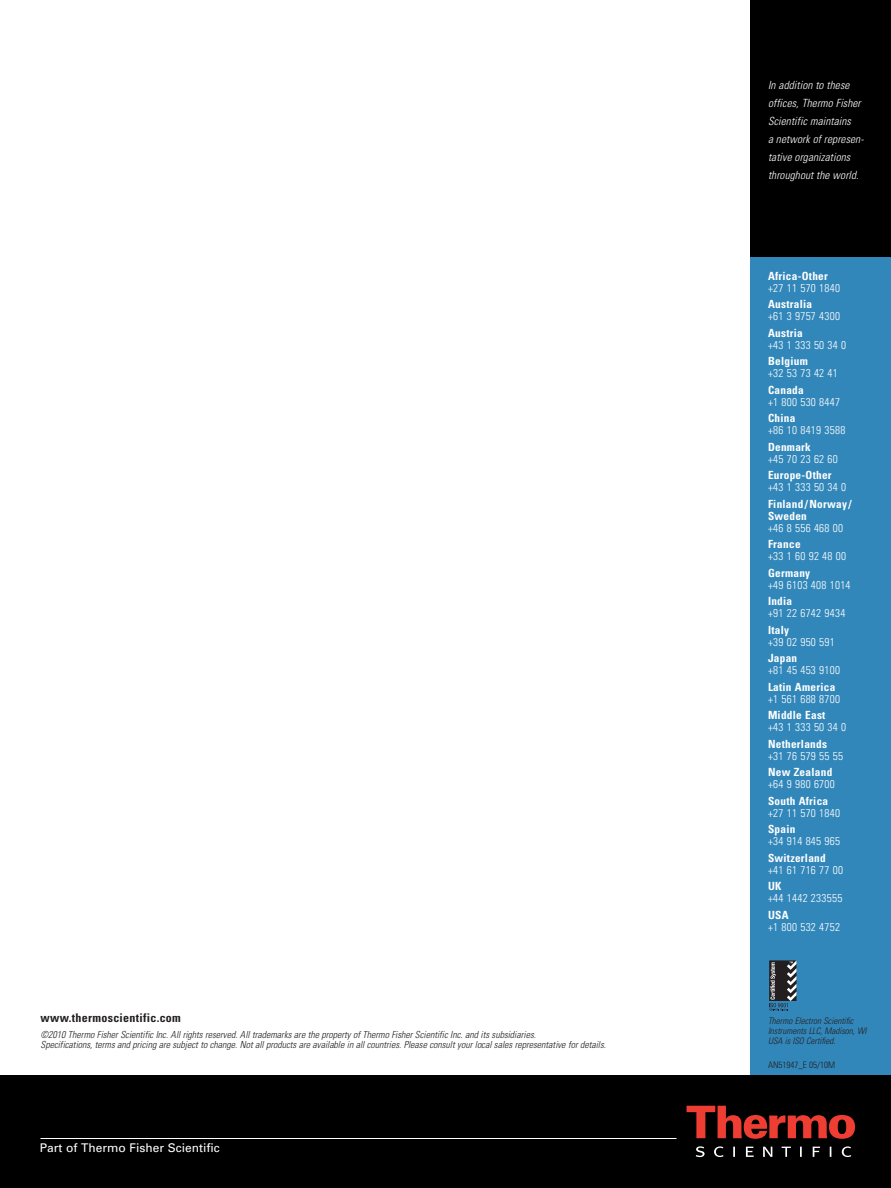
<style>
.page{position:relative;width:891px;height:1188px;background:#fff}
.page>*{position:absolute;margin:0;border:0;box-sizing:border-box;transform-origin:0 0}
.t1{font:12px "Univers";color:#fff}
.t2{font:700 condensed 12px "Univers";letter-spacing:.025em;color:#231f20}
.t3{font:300 condensed 11.25px "Univers";letter-spacing:.025em;color:#fff}
.t4{font:700 condensed 11.25px/12px "Univers";letter-spacing:.025em;color:#fff}
.t5{font:italic 300 condensed 11.25px/18px "Univers";color:#fff}
.t6{font:italic 300 condensed 9.75px/10.2px "Univers";color:#231f20}
.t7{font:italic 300 condensed 9px/9.8px "Univers";color:#231f20}
.t8{font:300 condensed 9px "Univers";color:#231f20}
</style>
<div class="page">
<div style="left:750px;top:257px;width:141px;height:931px;background:#3287ba"></div>
<div style="left:0;top:1076px;width:891px;height:112px;background:#000001"></div>
<div style="left:750px;top:0;width:141px;height:257px;background:#000001"></div>
<svg style="left:687px;top:1106px;width:168px;height:33px"></svg>
<svg style="left:696px;top:1146px;width:155px;height:11px"></svg>
<hr style="left:40px;top:1138px;width:636px;height:1px;background:#fff">
<svg style="left:769px;top:960px;width:28px;height:51px"></svg>
<p class="t2" style="left:40px;top:1013px;width:142px">www.thermoscientific.com</p>
<p class="t6" style="left:40px;top:1030px;width:569px">©2010 Thermo FisherScientific Inc.Allrights reserved.Alltrademarks are the property ofThermo FisherScientific Inc.and its subsidiaries.<br>Specifications,terms and pricing are subjectto change.Notallproducts are available in allcountries.Please consultyourlocalsales representative fordetails.</p>
<p class="t1" style="left:40px;top:1144px;width:181px">Part of Thermo Fisher Scientific</p>
<p class="t5" style="left:768px;top:77px;width:99px">In addition to these offices, Thermo Fisher<br>Scientific maintains<br>a network of represen - tative organizations throughout the world.</p>
<p class="t4" style="left:768px;top:271px;width:61px">Africa-Other</p>
<p class="t3" style="left:768px;top:283px;width:74px">+27 11 570 1840</p>
<p class="t4" style="left:768px;top:299px;width:46px">Australia</p>
<p class="t3" style="left:768px;top:312px;width:74px">+61 3 9757 4300</p>
<p class="t4" style="left:768px;top:328px;width:36px">Austria</p>
<p class="t3" style="left:768px;top:341px;width:80px">+43 1 333 50 34 0</p>
<p class="t4" style="left:768px;top:356px;width:41px">Belgium</p>
<p class="t3" style="left:768px;top:369px;width:71px">+32 53 73 42 41</p>
<p class="t4" style="left:768px;top:385px;width:37px">Canada</p>
<p class="t3" style="left:768px;top:398px;width:74px">+1 800 530 8447</p>
<p class="t4" style="left:768px;top:413px;width:29px">China</p>
<p class="t3" style="left:768px;top:426px;width:79px">+86 10 8419 3588</p>
<p class="t4" style="left:768px;top:442px;width:44px">Denmark</p>
<p class="t3" style="left:768px;top:455px;width:71px">+45 70 23 62 60</p>
<p class="t4" style="left:768px;top:470px;width:65px">Europe-Other</p>
<p class="t3" style="left:768px;top:483px;width:80px">+43 1 333 50 34 0</p>
<p class="t4" style="left:768px;top:499px;width:85px">Finland/Norway/<br>Sweden</p>
<p class="t3" style="left:768px;top:524px;width:77px">+46 8 556 468 00</p>
<p class="t4" style="left:768px;top:539px;width:34px">France</p>
<p class="t3" style="left:768px;top:552px;width:80px">+33 1 60 92 48 00</p>
<p class="t4" style="left:768px;top:568px;width:44px">Germany</p>
<p class="t3" style="left:768px;top:581px;width:84px">+49 6103 408 1014</p>
<p class="t4" style="left:768px;top:596px;width:26px">India</p>
<p class="t3" style="left:768px;top:609px;width:79px">+91 22 6742 9434</p>
<p class="t4" style="left:768px;top:625px;width:23px">Italy</p>
<p class="t3" style="left:768px;top:638px;width:68px">+39 02 950 591</p>
<p class="t4" style="left:768px;top:653px;width:31px">Japan</p>
<p class="t3" style="left:768px;top:666px;width:74px">+81 45 453 9100</p>
<p class="t4" style="left:768px;top:682px;width:69px">Latin America</p>
<p class="t3" style="left:768px;top:695px;width:74px">+1 561 688 8700</p>
<p class="t4" style="left:768px;top:710px;width:59px">Middle East</p>
<p class="t3" style="left:768px;top:723px;width:80px">+43 1 333 50 34 0</p>
<p class="t4" style="left:768px;top:739px;width:61px">Netherlands</p>
<p class="t3" style="left:768px;top:752px;width:77px">+31 76 579 55 55</p>
<p class="t4" style="left:768px;top:767px;width:66px">New Zealand</p>
<p class="t3" style="left:768px;top:780px;width:68px">+64 9 980 6700</p>
<p class="t4" style="left:768px;top:796px;width:62px">South Africa</p>
<p class="t3" style="left:768px;top:809px;width:74px">+27 11 570 1840</p>
<p class="t4" style="left:768px;top:824px;width:29px">Spain</p>
<p class="t3" style="left:768px;top:837px;width:74px">+34 914 845 965</p>
<p class="t4" style="left:768px;top:853px;width:59px">Switzerland</p>
<p class="t3" style="left:768px;top:866px;width:77px">+41 61 716 77 00</p>
<p class="t4" style="left:768px;top:881px;width:15px">UK</p>
<p class="t3" style="left:768px;top:894px;width:76px">+44 1442 233555</p>
<p class="t4" style="left:768px;top:910px;width:22px">USA</p>
<p class="t3" style="left:768px;top:923px;width:74px">+1 800 532 4752</p>
<p class="t7" style="left:768px;top:1017px;width:102px">Thermo Electron Scientific<br>Instruments LLC,Madison,WI<br>USA is ISO Certified.</p>
<p class="t8" style="left:768px;top:1062px;width:69px">AN51947_E 05/10M</p>
</div>
